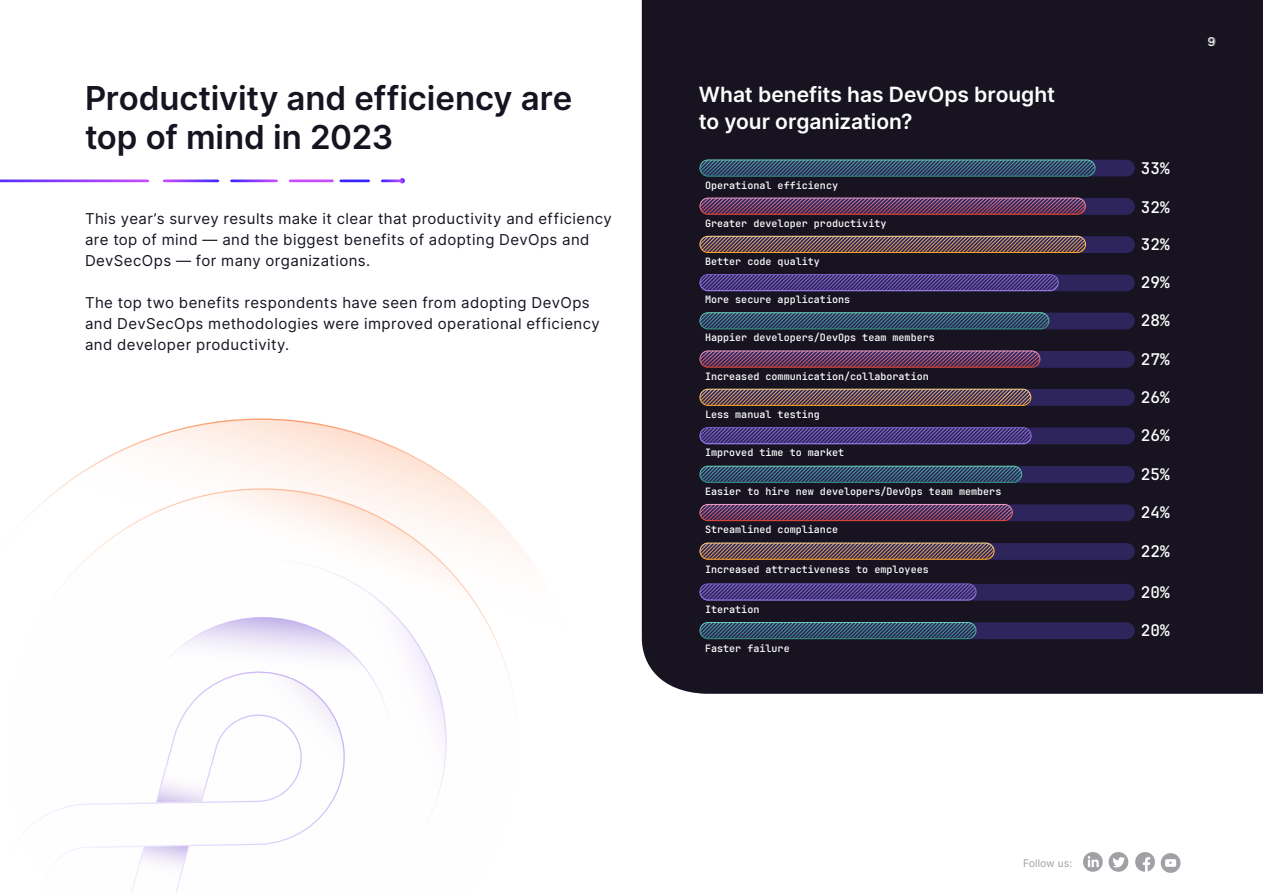
<style>
.page{position:relative;width:1263px;height:893px;background:#fff}
.page>*{position:absolute;margin:0;border:0;box-sizing:border-box;transform-origin:0 0}
.t1{font:600 33px/39px "Inter";letter-spacing:-.005em;color:#171321}
.t2{font:600 21px/27px "Inter";color:#fff}
.t3{font:600 15.9px "Jet Brains Mono";color:#fff}
.t4{font:15px/21px "Inter";letter-spacing:.03em;color:#171321}
.t5{font:12px "Inter";color:#fff}
.t6{font:10.5px "Inter";color:#a2a0a5}
.t7{font:600 10.05px "Jet Brains Mono";color:#fff}
</style>
<div class="page">
<div style="left:642px;top:0;width:621px;height:694px;background:#171321"></div>
<hr style="left:290px;top:180px;width:42px;height:2px;background:#ca4efb">
<hr style="left:341px;top:180px;width:28px;height:2px;background:#3825ff">
<svg style="left:382px;top:178px;width:23px;height:6px"></svg>
<div style="left:700px;top:160px;width:435px;height:16px;background:#2e255c;border-radius:8px"></div>
<svg style="left:688px;top:159px;width:422px;height:18px"></svg>
<div style="left:700px;top:160px;width:395px;height:16px;border:1px solid #fff;border-radius:8px"></div>
<div style="left:700px;top:198px;width:435px;height:17px;background:#2e255c;border-radius:8px"></div>
<svg style="left:687px;top:197px;width:410px;height:18px"></svg>
<div style="left:700px;top:198px;width:386px;height:17px;border:1px solid #fff;border-radius:8px"></div>
<div style="left:700px;top:236px;width:435px;height:17px;background:#2e255c;border-radius:8px"></div>
<svg style="left:688px;top:236px;width:412px;height:17px"></svg>
<div style="left:700px;top:236px;width:386px;height:17px;border:1px solid #fff;border-radius:8px"></div>
<div style="left:700px;top:274px;width:435px;height:17px;background:#2e255c;border-radius:8px"></div>
<svg style="left:688px;top:274px;width:384px;height:18px"></svg>
<div style="left:700px;top:274px;width:358px;height:17px;border:1px solid #fff;border-radius:8px"></div>
<div style="left:700px;top:313px;width:435px;height:16px;background:#2e255c;border-radius:8px"></div>
<svg style="left:688px;top:312px;width:377px;height:18px"></svg>
<div style="left:700px;top:312px;width:349px;height:17px;border:1px solid #fff;border-radius:8px"></div>
<div style="left:700px;top:351px;width:435px;height:17px;background:#2e255c;border-radius:8px"></div>
<svg style="left:687px;top:350px;width:370px;height:18px"></svg>
<div style="left:700px;top:351px;width:340px;height:16px;border:1px solid #fff;border-radius:8px"></div>
<div style="left:700px;top:389px;width:435px;height:17px;background:#2e255c;border-radius:8px"></div>
<div style="left:700px;top:428px;width:435px;height:16px;background:#2e255c;border-radius:8px"></div>
<svg style="left:688px;top:388px;width:384px;height:57px"></svg>
<div style="left:700px;top:427px;width:331px;height:17px;border:1px solid #fff;border-radius:8px"></div>
<div style="left:700px;top:466px;width:435px;height:17px;background:#2e255c;border-radius:8px"></div>
<svg style="left:688px;top:466px;width:335px;height:17px"></svg>
<div style="left:700px;top:466px;width:322px;height:17px;border:1px solid #fff;border-radius:8px"></div>
<div style="left:700px;top:504px;width:435px;height:17px;background:#2e255c;border-radius:8px"></div>
<svg style="left:687px;top:504px;width:331px;height:27px"></svg>
<div style="left:700px;top:504px;width:313px;height:17px;border:1px solid #fff;border-radius:8px"></div>
<div style="left:700px;top:543px;width:435px;height:17px;background:#2e255c;border-radius:8px"></div>
<svg style="left:688px;top:542px;width:325px;height:18px"></svg>
<div style="left:700px;top:543px;width:294px;height:17px;border:1px solid #fff;border-radius:8px"></div>
<div style="left:700px;top:584px;width:435px;height:17px;background:#2e255c;border-radius:8px"></div>
<svg style="left:688px;top:583px;width:384px;height:18px"></svg>
<div style="left:700px;top:584px;width:276px;height:16px;border:1px solid #fff;border-radius:8px"></div>
<div style="left:700px;top:622px;width:435px;height:17px;background:#2e255c;border-radius:8px"></div>
<svg style="left:688px;top:622px;width:355px;height:17px"></svg>
<div style="left:700px;top:622px;width:276px;height:17px;border:1px solid #fff;border-radius:8px"></div>
<svg style="left:21px;top:419px;width:508px;height:385px"></svg>
<svg style="left:21px;top:669px;width:326px;height:224px"></svg>
<svg style="left:135px;top:766px;width:75px;height:116px"></svg>
<svg style="left:1161px;top:853px;width:19px;height:20px"></svg>
<svg style="left:1135px;top:852px;width:20px;height:20px"></svg>
<svg style="left:1083px;top:852px;width:45px;height:20px"></svg>
<p class="t1" style="left:85px;top:77px;width:489px">Productivity and efficiency are top of mind in 2023</p>
<p class="t4" style="left:85px;top:207px;width:528px">This year’s survey results make it clear that productivity and efficiency are top of mind — and the biggest benefits of adopting DevOps and<br>DevSecOps — for many organizations.</p>
<p class="t4" style="left:85px;top:291px;width:516px">The top two benefits respondents have seen from adopting DevOps and DevSecOps methodologies were improved operational efficiency and developer productivity.</p>
<p class="t2" style="left:699px;top:80px;width:358px">What benefits has DevOps brought to your organization?</p>
<p class="t7" style="left:705px;top:177px;width:135px">Operational efficiency</p>
<p class="t7" style="left:705px;top:215px;width:183px">Greater developer productivity</p>
<p class="t7" style="left:705px;top:254px;width:116px">Better code quality</p>
<p class="t7" style="left:705px;top:292px;width:147px">More secure applications</p>
<p class="t7" style="left:705px;top:330px;width:231px">Happier developers/DevOps team members</p>
<p class="t7" style="left:705px;top:368px;width:225px">Increased communication/collaboration</p>
<p class="t7" style="left:705px;top:407px;width:116px">Less manual testing</p>
<p class="t7" style="left:705px;top:445px;width:141px">Improved time to market</p>
<p class="t7" style="left:705px;top:484px;width:298px">Easier to hire new developers/DevOps team members</p>
<p class="t7" style="left:705px;top:522px;width:135px">Streamlined compliance</p>
<p class="t7" style="left:705px;top:562px;width:225px">Increased attractiveness to employees</p>
<p class="t7" style="left:705px;top:602px;width:56px">Iteration</p>
<p class="t7" style="left:705px;top:641px;width:86px">Faster failure</p>
<p class="t5" style="left:1207px;top:33px;width:9px">9</p>
<p class="t3" style="left:1141px;top:156px;width:30px">33%</p>
<p class="t3" style="left:1141px;top:195px;width:30px">32%</p>
<p class="t3" style="left:1141px;top:233px;width:30px">32%</p>
<p class="t3" style="left:1141px;top:270px;width:30px">29%</p>
<p class="t3" style="left:1141px;top:309px;width:30px">28%</p>
<p class="t3" style="left:1141px;top:347px;width:30px">27%</p>
<p class="t3" style="left:1141px;top:385px;width:30px">26%</p>
<p class="t3" style="left:1141px;top:424px;width:30px">26%</p>
<p class="t3" style="left:1141px;top:462px;width:30px">25%</p>
<p class="t3" style="left:1141px;top:500px;width:30px">24%</p>
<p class="t3" style="left:1141px;top:539px;width:30px">22%</p>
<p class="t3" style="left:1141px;top:580px;width:30px">20%</p>
<p class="t3" style="left:1141px;top:618px;width:30px">20%</p>
<p class="t6" style="left:1023px;top:855px;width:51px">Follow us:</p>
</div>
